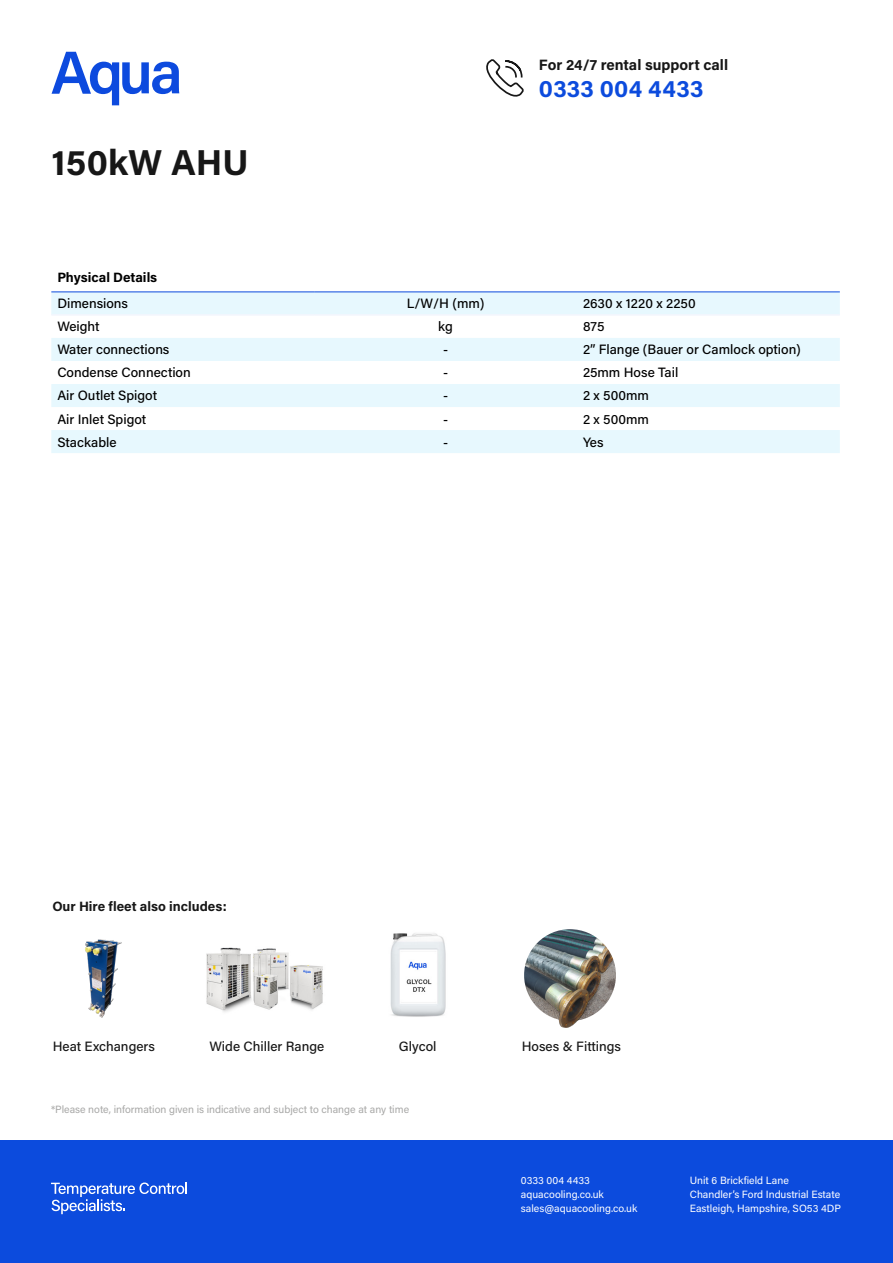
<style>
.page{position:relative;width:893px;height:1263px;background:#fff}
.page>*{position:absolute;margin:0;border:0;box-sizing:border-box;transform-origin:0 0}
.t1{font:700 36px "Acumin Pro";color:#171717}
.t2{font:700 24px "Acumin Pro";letter-spacing:.01em;color:#0c4bdd}
.t3{font:700 15px "Acumin Pro";color:#171717}
.t4{font:500 13.5px "Acumin Pro";color:#000}
.t5{font:500 13.5px "Acumin Pro";color:#171717}
.t6{font:700 13.5px "Acumin Pro";color:#171717}
.t7{font:700 13.5px "Acumin Pro";color:#000}
.t8{font:10.5px "Acumin Pro";color:#fff}
.t9{font:10.5px "Acumin Pro";color:#a8a8a7}
</style>
<div class="page">
<svg style="left:51px;top:292px;width:789px;height:69px;fill:#e7f8fe"></svg>
<svg style="left:51px;top:384px;width:789px;height:69px;fill:#e7f8fe"></svg>
<hr style="left:51px;top:314px;width:263px;height:2px;background:#f3f6fd">
<hr style="left:314px;top:314px;width:263px;height:2px;background:#f3f6fd">
<hr style="left:577px;top:314px;width:263px;height:2px;background:#f3f6fd">
<hr style="left:51px;top:291px;width:263px;height:1px;background:#0c4bdd">
<hr style="left:314px;top:291px;width:263px;height:1px;background:#0c4bdd">
<hr style="left:577px;top:291px;width:263px;height:1px;background:#0c4bdd">
<div style="left:0;top:1140px;width:893px;height:123px;background:#0c4bdd"></div>
<svg style="left:51px;top:1182px;width:136px;height:32px"></svg>
<svg style="left:52px;top:52px;width:127px;height:53px"></svg>
<img style="left:85px;top:939px;width:37px;height:79px">
<img style="left:390px;top:933px;width:56px;height:84px">
<img style="left:524px;top:929px;width:92px;height:92px;border-radius:46px">
<img style="left:206px;top:947px;width:117px;height:65px">
<img style="left:526px;top:936px;width:84px;height:92px">
<svg style="left:486px;top:59px;width:38px;height:38px"></svg>
<p class="t1" style="left:52px;top:137px;width:198px">150kW AHU</p>
<p class="t3" style="left:539px;top:54px;width:191px">For 24/7 rental support call</p>
<p class="t2" style="left:539px;top:71px;width:166px">0333 004 4433</p>
<p class="t7" style="left:57px;top:268px;width:101px">Physical Details</p>
<p class="t4" style="left:57px;top:294px;width:72px">Dimensions</p>
<p class="t4" style="left:407px;top:294px;width:79px">L/W/H (mm)</p>
<p class="t4" style="left:583px;top:294px;width:114px">2630 x 1220 x 2250</p>
<p class="t4" style="left:57px;top:317px;width:44px">Weight</p>
<p class="t4" style="left:438px;top:317px;width:16px">kg</p>
<p class="t4" style="left:583px;top:317px;width:23px">875</p>
<p class="t4" style="left:57px;top:340px;width:114px">Water connections</p>
<p class="t4" style="left:443px;top:340px;width:7px">-</p>
<p class="t4" style="left:583px;top:340px;width:219px">2” Flange (Bauer or Camlock option)</p>
<p class="t4" style="left:57px;top:363px;width:135px">Condense Connection</p>
<p class="t4" style="left:443px;top:363px;width:7px">-</p>
<p class="t4" style="left:583px;top:363px;width:97px">25mm Hose Tail</p>
<p class="t4" style="left:57px;top:386px;width:101px">Air Outlet Spigot</p>
<p class="t4" style="left:443px;top:386px;width:7px">-</p>
<p class="t4" style="left:583px;top:386px;width:67px">2 x 500mm</p>
<p class="t4" style="left:57px;top:409px;width:90px">Air Inlet Spigot</p>
<p class="t4" style="left:443px;top:409px;width:7px">-</p>
<p class="t4" style="left:583px;top:409px;width:67px">2 x 500mm</p>
<p class="t4" style="left:57px;top:432px;width:61px">Stackable</p>
<p class="t4" style="left:443px;top:432px;width:7px">-</p>
<p class="t4" style="left:583px;top:432px;width:22px">Yes</p>
<p class="t6" style="left:52px;top:897px;width:176px">Our Hire fleet also includes:</p>
<p class="t5" style="left:53px;top:1036px;width:104px">Heat Exchangers</p>
<p class="t5" style="left:209px;top:1036px;width:116px">Wide Chiller Range</p>
<p class="t5" style="left:399px;top:1036px;width:39px">Glycol</p>
<p class="t5" style="left:522px;top:1036px;width:101px">Hoses &amp; Fittings</p>
<p class="t9" style="left:51px;top:1102px;width:360px">*Please note, information given is indicative and subject to change at any time</p>
<p class="t8" style="left:521px;top:1173px;width:70px">0333 004 4433</p>
<p class="t8" style="left:521px;top:1187px;width:84px">aquacooling.co.uk</p>
<p class="t8" style="left:521px;top:1201px;width:118px">sales@aquacooling.co.uk</p>
<p class="t8" style="left:690px;top:1173px;width:101px">Unit 6 Brickfield Lane</p>
<p class="t8" style="left:690px;top:1187px;width:152px">Chandler’s Ford Industrial Estate</p>
<p class="t8" style="left:690px;top:1201px;width:153px">Eastleigh, Hampshire, SO53 4DP</p>
</div>
